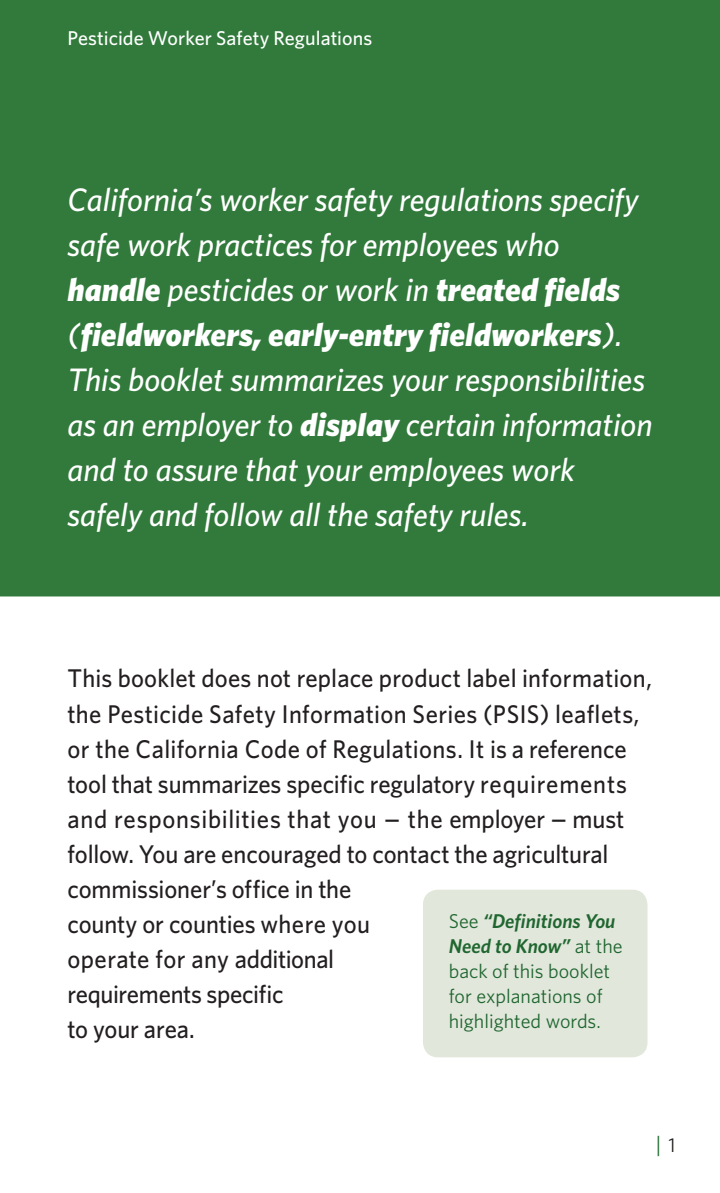
<style>
.page{position:relative;width:720px;height:1193px;background:#fff}
.page>*{position:absolute;margin:0;border:0;box-sizing:border-box;transform-origin:0 0}
.t1{font:italic 500 32.5px/45px "Whitney";color:#fff}
.t2{font:500 25.5px/35px "Whitney";color:#231f20;scale:.96 1}
.t3{font:22.5px "Whitney";color:#257138}
.t4{font:20px/25px "Whitney";color:#257138}
.t5{font:500 20px "Whitney";color:#fff}
.s1{font-weight:900}
.s2{font-weight:600;font-style:italic}
.s3{font-size:20px;color:#231f20}
</style>
<div class="page">
<div style="left:0;top:0;width:720px;height:597px;background:#317a3b"></div>
<div style="left:423px;top:889px;width:225px;height:168px;background:#e1e7db;border-radius:15px"></div>
<p class="t5" style="left:68px;top:26px;width:306px">Pesticide Worker Safety Regulations</p>
<p class="t1" style="left:68px;top:176px;width:586px">California’s worker safety regulations specify safe work practices for employees who <span class="s1">handle</span> pesticides or work in <span class="s1">treated fields </span>(<span class="s1">fieldworkers, early-entry fieldworkers</span>).<br>This booklet summarizes your responsibilities as an employer to <span class="s1">display</span> certain information and to assure that your employees work safely and follow all the safety rules.</p>
<p class="t2" style="left:68px;top:660px;width:611px">This booklet does not replace product label information, the Pesticide Safety Information Series (PSIS) leaflets, or the California Code of Regulations. It is a reference tool that summarizes specific regulatory requirements and responsibilities that you – the employer – must follow. You are encouraged to contact the agricultural commissioner’s office in the<br>county or counties where you</p>
<p class="t4" style="left:449px;top:908px;width:175px">See <span class="s2">“Definitions You<br>Need to Know”</span> at the back of this booklet for explanations of highlighted words.</p>
<p class="t2" style="left:68px;top:940px;width:279px">operate for any additional requirements specific<br>to your area.</p>
<p class="t3" style="left:656px;top:1130px;width:21px">| <span class="s3">1</span></p>
</div>
